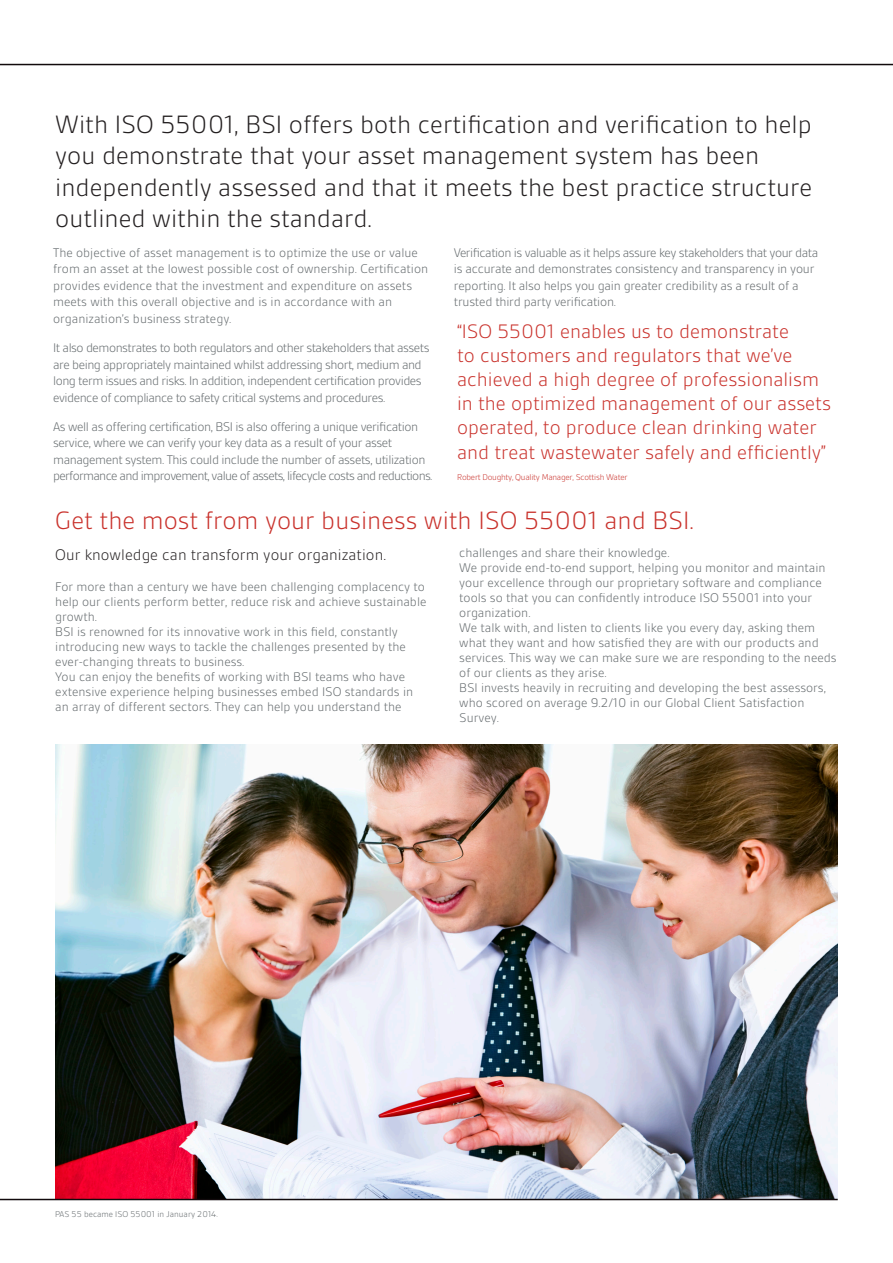
<style>
.page{position:relative;width:893px;height:1263px;background:#fff}
.page>*{position:absolute;margin:0;border:0;box-sizing:border-box;transform-origin:0 0}
.t1{font:300 27px/31.5px "BSI Gesta";color:#231f20}
.t2{font:300 27px "BSI Gesta";color:#c9312b}
.t3{font:300 21px/24.3px "BSI Gesta";color:#c9312b}
.t4{font:300 16.5px "BSI Gesta";letter-spacing:.005em;color:#231f20}
.t5{font:300 13.5px/15px "BSI Gesta";color:#63696c}
.t6{font:300 13.5px/16.5px "BSI Gesta";letter-spacing:-.03em;color:#63696c}
.t7{font:300 13.5px/16.5px "BSI Gesta";letter-spacing:-.035em;color:#63696c}
.t8{font:300 9px "BSI Gesta";letter-spacing:-.025em;color:#c9312b}
.t9{font:300 9px "BSI Gesta";color:#63696c}
</style>
<div class="page">
<img style="left:55px;top:745px;width:783px;height:454px">
<hr style="left:0;top:64px;width:893px;height:1px;background:#110a0c">
<hr style="left:0;top:1199px;width:838px;height:1px;background:#110a0c">
<p class="t1" style="left:55px;top:108px;width:758px">With ISO 55001, BSI offers both certification and verification to help you demonstrate that your asset management system has been independently assessed and that it meets the best practice structure outlined within the standard.</p>
<p class="t5" style="left:53px;top:244px;width:377px;line-height:16.5px">The objective of asset management is to optimize the use or value from an asset at the lowest possible cost of ownership. Certification provides evidence that the investment and expenditure on assets meets with this overall objective and is in accordance with an organization’s business strategy.</p>
<p class="t7" style="left:53px;top:339px;width:378px">It also demonstrates to both regulators and other stakeholders that assets are being appropriately maintained whilst addressing short, medium and long term issues and risks. In addition, independent certification provides evidence of compliance to safety critical systems and procedures.</p>
<p class="t6" style="left:53px;top:418px;width:381px">As well as offering certification, BSI is also offering a unique verification service, where we can verify your key data as a result of your asset management system. This could include the number of assets, utilization performance and improvement, value of assets, lifecycle costs and reductions.</p>
<p class="t5" style="left:454px;top:244px;width:366px;line-height:16.5px">Verification is valuable as it helps assure key stakeholders that your data is accurate and demonstrates consistency and transparency in your reporting. It also helps you gain greater credibility as a result of a trusted third party verification.</p>
<p class="t3" style="left:457px;top:319px;width:375px">“ISO 55001 enables us to demonstrate<br>to customers and regulators that we’ve achieved a high degree of professionalism in the optimized management of our assets operated, to produce clean drinking water and treat wastewater safely and efficiently”</p>
<p class="t8" style="left:457px;top:473px;width:172px">Robert Doughty, Quality Manager, Scottish Water</p>
<p class="t2" style="left:55px;top:506px;width:640px">Get the most from your business with ISO 55001 and BSI.</p>
<p class="t4" style="left:55px;top:546px;width:332px">Our knowledge can transform your organization.</p>
<p class="t5" style="left:55px;top:579px;width:373px;text-align:justify">For more than a century we have been challenging complacency to help our clients perform better, reduce risk and achieve sustainable growth.</p>
<p class="t5" style="left:55px;top:624px;width:352px">BSI is renowned for its innovative work in this field, constantly introducing new ways to tackle the challenges presented by the ever-changing threats to business.</p>
<p class="t5" style="left:55px;top:669px;width:359px">You can enjoy the benefits of working with BSI teams who have extensive experience helping businesses embed ISO standards in an array of different sectors. They can help you understand the</p>
<p class="t5" style="left:459px;top:545px;width:212px">challenges and share their knowledge.</p>
<p class="t5" style="left:459px;top:560px;width:368px">We provide end-to-end support, helping you monitor and maintain your excellence through our proprietary software and compliance tools so that you can confidently introduce ISO 55001 into your organization.</p>
<p class="t5" style="left:459px;top:620px;width:379px">We talk with, and listen to clients like you every day, asking them what they want and how satisfied they are with our products and services. This way we can make sure we are responding to the needs of our clients as they arise.</p>
<p class="t5" style="left:459px;top:680px;width:368px">BSI invests heavily in recruiting and developing the best assessors, who scored on average 9.2/10 in our Global Client Satisfaction<br>Survey.</p>
<p class="t9" style="left:55px;top:1209px;width:164px">PAS 55 became ISO 55001 in January 2014.</p>
</div>
